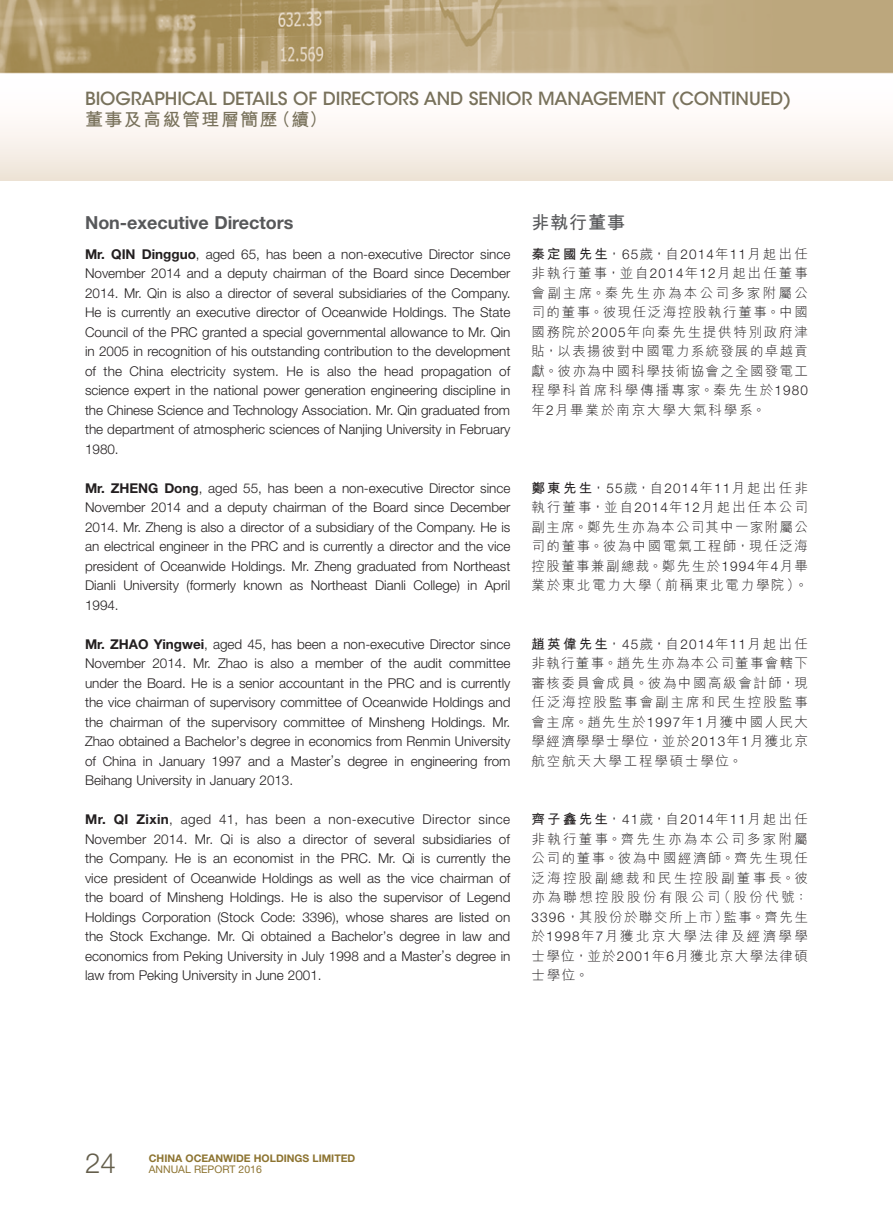
<style>
.page{position:relative;width:893px;height:1212px;background:#fff}
.page>*{position:absolute;margin:0;border:0;box-sizing:border-box;transform-origin:0 0}
.t1{font:300 27.75px "Helvetica Neue LT Std";color:#645e4b}
.Body_Text{font:500 18px "ITC Avant Garde Std";letter-spacing:-.005em;color:#78715b}
.Heading_2{font:700 18px "Helvetica Neue LT Std";color:#57585a}
.Body_Text-2{font:700 18px "M Hei HK";letter-spacing:.08em;color:#78715b}
.C_Heading_2{font:700 18px "M Hei HK";letter-spacing:.05em;color:#57585a}
.Body_Text-3{font:300 13.5px/19.5px "Helvetica Neue LT Std";color:#231f20;text-align:justify}
.C_Body_Text{font:300 13.5px/19.5px "M Hei HK";letter-spacing:.115em;color:#231f20;text-align:justify}
.t2{font:700 10.5px "Helvetica Neue LT Std";color:#8d7431}
.t3{font:10.5px "Helvetica Neue LT Std";color:#8d7431}
.s1{font-weight:700}
.s2{font-family:"Helvetica Neue LT Std"}
</style>
<div class="page">
<img style="left:0;top:0;width:893px;height:74px">
<div style="left:0;top:74px;width:893px;height:107px;background:linear-gradient(to bottom,#fff,#f0e6db)"></div>
<svg style="left:892px;top:74px;width:1px;height:107px"></svg>
<p class="Body_Text" style="left:85px;top:87px;width:708px">BIOGRAPHICAL DETAILS OF DIRECTORS AND SENIOR MANAGEMENT (CONTINUED)</p>
<p class="Body_Text-2" style="left:85px;top:107px;width:244px">董事及高級管理層簡歷（續）</p>
<p class="Heading_2" style="left:85px;top:211px;width:210px">Non-executive Directors</p>
<p class="Body_Text-3" style="left:85px;top:244px;width:427px"><span class="s1">Mr. QIN Dingguo</span>, aged 65, has been a non-executive Director since November 2014 and a deputy chairman of the Board since December 2014. Mr. Qin is also a director of several subsidiaries of the Company.<br>He is currently an executive director of Oceanwide Holdings. The State Council of the PRC granted a special governmental allowance to Mr. Qin in 2005 in recognition of his outstanding contribution to the development of the China electricity system. He is also the head propagation of science expert in the national power generation engineering discipline in the Chinese Science and Technology Association. Mr. Qin graduated from the department of atmospheric sciences of Nanjing University in February 1980.</p>
<p class="Body_Text-3" style="left:85px;top:478px;width:427px"><span class="s1">Mr. ZHENG Dong</span>, aged 55, has been a non-executive Director since November 2014 and a deputy chairman of the Board since December 2014. Mr. Zheng is also a director of a subsidiary of the Company. He is an electrical engineer in the PRC and is currently a director and the vice president of Oceanwide Holdings. Mr. Zheng graduated from Northeast Dianli University (formerly known as Northeast Dianli College) in April 1994.</p>
<p class="Body_Text-3" style="left:85px;top:634px;width:427px"><span class="s1">Mr. ZHAO Yingwei</span>, aged 45, has been a non-executive Director since November 2014. Mr. Zhao is also a member of the audit committee under the Board. He is a senior accountant in the PRC and is currently the vice chairman of supervisory committee of Oceanwide Holdings and the chairman of the supervisory committee of Minsheng Holdings. Mr.<br>Zhao obtained a Bachelor’s degree in economics from Renmin University of China in January 1997 and a Master’s degree in engineering from Beihang University in January 2013.</p>
<p class="Body_Text-3" style="left:85px;top:809px;width:427px"><span class="s1">Mr. QI Zixin</span>, aged 41, has been a non-executive Director since November 2014. Mr. Qi is also a director of several subsidiaries of the Company. He is an economist in the PRC. Mr. Qi is currently the vice president of Oceanwide Holdings as well as the vice chairman of the board of Minsheng Holdings. He is also the supervisor of Legend Holdings Corporation (Stock Code: 3396), whose shares are listed on the Stock Exchange. Mr. Qi obtained a Bachelor’s degree in law and economics from Peking University in July 1998 and a Master’s degree in law from Peking University in June 2001.</p>
<p class="C_Heading_2" style="left:531px;top:209px;width:95px">非執行董事</p>
<p class="C_Body_Text" style="left:531px;top:244px;width:278px"><span class="s1">秦定國先生</span>，<span class="s2">65</span>歲，自<span class="s2">2014</span>年<span class="s2">11</span>月起出任非執行董事，並自<span class="s2">2014</span>年<span class="s2">12</span>月起出任董事會副主席。秦先生亦為本公司多家附屬公司的董事。彼現任泛海控股執行董事。中國國務院於<span class="s2">2005</span>年向秦先生提供特別政府津貼，以表揚彼對中國電力系統發展的卓越貢獻。彼亦為中國科學技術協會之全國發電工程學科首席科學傳播專家。秦先生於<span class="s2">1980</span>年<span class="s2">2</span>月畢業於南京大學大氣科學系。</p>
<p class="C_Body_Text" style="left:531px;top:478px;width:278px"><span class="s1">鄭東先生</span>，<span class="s2">55</span>歲，自<span class="s2">2014</span>年<span class="s2">11</span>月起出任非執行董事，並自<span class="s2">2014</span>年<span class="s2">12</span>月起出任本公司副主席。鄭先生亦為本公司其中一家附屬公司的董事。彼為中國電氣工程師，現任泛海控股董事兼副總裁。鄭先生於<span class="s2">1994</span>年<span class="s2">4</span>月畢業於東北電力大學（前稱東北電力學院）。</p>
<p class="C_Body_Text" style="left:531px;top:634px;width:278px"><span class="s1">趙英偉先生</span>，<span class="s2">45</span>歲，自<span class="s2">2014</span>年<span class="s2">11</span>月起出任非執行董事。趙先生亦為本公司董事會轄下審核委員會成員。彼為中國高級會計師，現任泛海控股監事會副主席和民生控股監事會主席。趙先生於<span class="s2">1997</span>年<span class="s2">1</span>月獲中國人民大學經濟學學士學位，並於<span class="s2">2013</span>年<span class="s2">1</span>月獲北京航空航天大學工程學碩士學位。</p>
<p class="C_Body_Text" style="left:531px;top:809px;width:278px"><span class="s1">齊子鑫先生</span>，<span class="s2">41</span>歲，自<span class="s2">2014</span>年<span class="s2">11</span>月起出任非執行董事。齊先生亦為本公司多家附屬公司的董事。彼為中國經濟師。齊先生現任泛海控股副總裁和民生控股副董事長。彼亦為聯想控股股份有限公司（股份代號：<span class="s2">3396</span>，其股份於聯交所上市）監事。齊先生於<span class="s2">1998</span>年<span class="s2">7</span>月獲北京大學法律及經濟學學士學位，並於<span class="s2">2001</span>年<span class="s2">6</span>月獲北京大學法律碩士學位。</p>
<p class="t1" style="left:85px;top:1146px;width:32px">24</p>
<p class="t2" style="left:149px;top:1151px;width:208px">CHINA OCEANWIDE HOLDINGS LIMITED</p>
<p class="t3" style="left:149px;top:1163px;width:115px">ANNUAL REPORT 2016</p>
</div>
